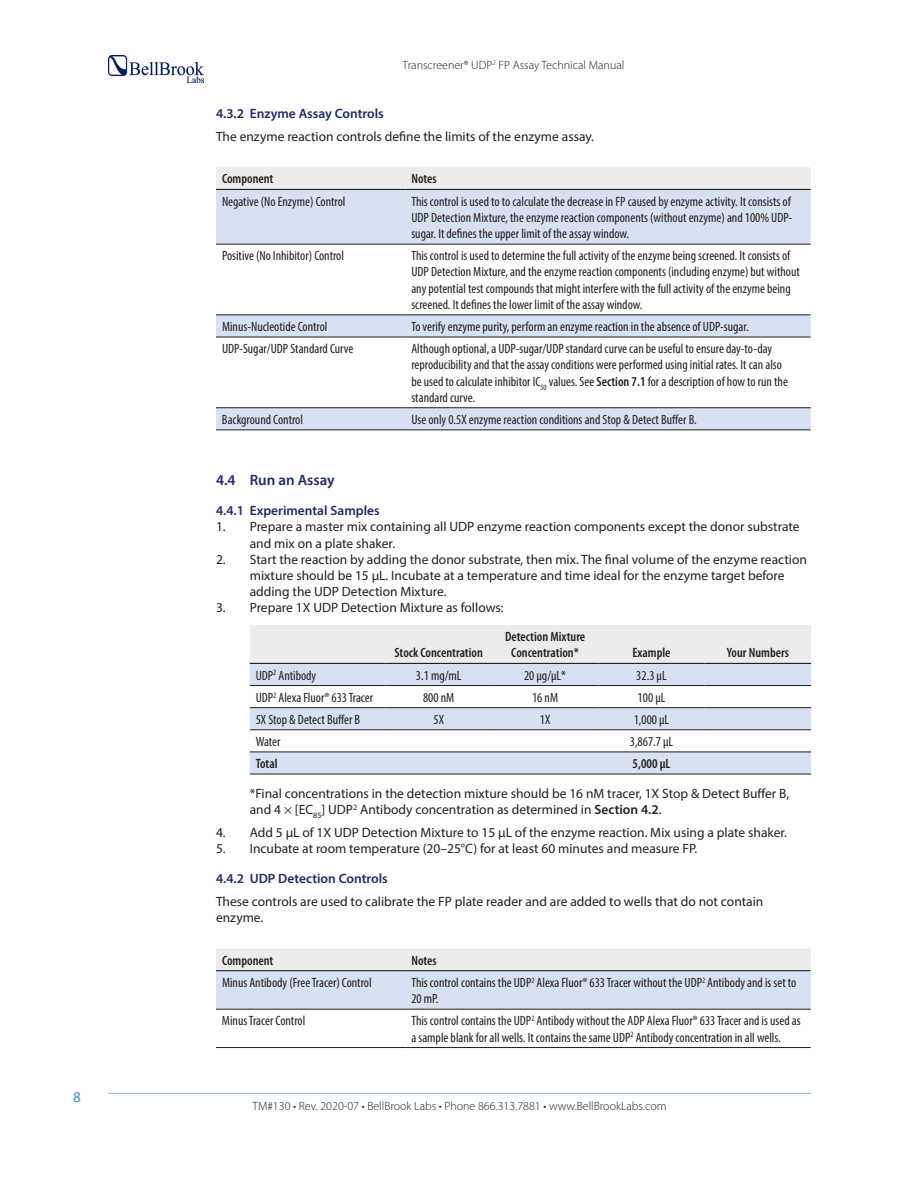
<style>
.page{position:relative;width:918px;height:1188px;background:#fff}
.page>*{position:absolute;margin:0;border:0;box-sizing:border-box;transform-origin:0 0}
.t1{font:600 15px "Myriad Pro";color:#222a64}
.t2{font:15px "Myriad Pro";color:#468ac9}
.t3{font:condensed 13.5px/16.2px "Myriad Pro";color:#231f20}
.t4{font:13.5px/16.2px "Myriad Pro";color:#231f20}
.t5{font:600 condensed 13.5px/16.2px "Myriad Pro";color:#231f20;text-align:center}
.t6{font:600 13.5px "Myriad Pro";color:#222a64}
.t7{font:300 12px "Myriad Pro";color:#231f20}
.s1{font-weight:600}
.s2{font-stretch:condensed}
</style>
<div class="page">
<hr style="left:108px;top:1093px;width:703px;height:1px;background:#8bb6e1">
<img style="left:109px;top:56px;width:95px;height:26px">
<div style="left:216px;top:167px;width:595px;height:22px;background:#edecec"></div>
<svg style="left:216px;top:190px;width:595px;height:239px"></svg>
<hr style="left:216px;top:244px;width:189px;height:1px;background:#231f20">
<hr style="left:405px;top:244px;width:406px;height:1px;background:#231f20">
<hr style="left:216px;top:315px;width:189px;height:1px;background:#231f20">
<hr style="left:405px;top:315px;width:406px;height:1px;background:#231f20">
<hr style="left:216px;top:337px;width:189px;height:1px;background:#231f20">
<hr style="left:405px;top:337px;width:406px;height:1px;background:#231f20">
<hr style="left:216px;top:407px;width:189px;height:1px;background:#231f20">
<hr style="left:405px;top:407px;width:406px;height:1px;background:#231f20">
<hr style="left:216px;top:429px;width:189px;height:1px;background:#231f20">
<hr style="left:405px;top:429px;width:406px;height:1px;background:#231f20">
<hr style="left:216px;top:189px;width:189px;height:1px;background:#231f20">
<hr style="left:405px;top:189px;width:406px;height:1px;background:#231f20">
<div style="left:250px;top:625px;width:561px;height:38px;background:#edecec"></div>
<svg style="left:250px;top:664px;width:561px;height:110px;fill:#d6e1f2"></svg>
<hr style="left:250px;top:685px;width:136px;height:1px;background:#231f20">
<hr style="left:386px;top:685px;width:106px;height:1px;background:#231f20">
<hr style="left:492px;top:685px;width:106px;height:1px;background:#231f20">
<hr style="left:598px;top:685px;width:107px;height:1px;background:#231f20">
<hr style="left:705px;top:685px;width:106px;height:1px;background:#231f20">
<hr style="left:250px;top:707px;width:136px;height:1px;background:#231f20">
<hr style="left:386px;top:707px;width:106px;height:1px;background:#231f20">
<hr style="left:492px;top:707px;width:106px;height:1px;background:#231f20">
<hr style="left:598px;top:707px;width:107px;height:1px;background:#231f20">
<hr style="left:705px;top:707px;width:106px;height:1px;background:#231f20">
<hr style="left:250px;top:729px;width:136px;height:1px;background:#231f20">
<hr style="left:386px;top:729px;width:106px;height:1px;background:#231f20">
<hr style="left:492px;top:729px;width:106px;height:1px;background:#231f20">
<hr style="left:598px;top:729px;width:107px;height:1px;background:#231f20">
<hr style="left:705px;top:729px;width:106px;height:1px;background:#231f20">
<hr style="left:250px;top:752px;width:136px;height:1px;background:#231f20">
<hr style="left:386px;top:752px;width:106px;height:1px;background:#231f20">
<hr style="left:492px;top:752px;width:106px;height:1px;background:#231f20">
<hr style="left:598px;top:752px;width:107px;height:1px;background:#231f20">
<hr style="left:705px;top:752px;width:106px;height:1px;background:#231f20">
<hr style="left:250px;top:774px;width:136px;height:1px;background:#231f20">
<hr style="left:386px;top:774px;width:106px;height:1px;background:#231f20">
<hr style="left:492px;top:774px;width:106px;height:1px;background:#231f20">
<hr style="left:598px;top:774px;width:107px;height:1px;background:#231f20">
<hr style="left:705px;top:774px;width:106px;height:1px;background:#231f20">
<hr style="left:250px;top:663px;width:136px;height:1px;background:#231f20">
<hr style="left:386px;top:663px;width:106px;height:1px;background:#231f20">
<hr style="left:492px;top:663px;width:106px;height:1px;background:#231f20">
<hr style="left:598px;top:663px;width:107px;height:1px;background:#231f20">
<hr style="left:705px;top:663px;width:106px;height:1px;background:#231f20">
<svg style="left:216px;top:949px;width:595px;height:60px;background:#dce3ed"></svg>
<hr style="left:216px;top:1009px;width:189px;height:1px;background:#231f20">
<hr style="left:405px;top:1009px;width:406px;height:1px;background:#231f20">
<hr style="left:216px;top:1047px;width:189px;height:1px;background:#231f20">
<hr style="left:405px;top:1047px;width:406px;height:1px;background:#231f20">
<hr style="left:216px;top:970px;width:189px;height:1px;background:#231f20">
<hr style="left:405px;top:970px;width:406px;height:1px;background:#231f20">
<p class="t2" style="left:73px;top:1088px;width:9px">8</p>
<p class="t7" style="left:403px;top:58px;width:223px">Transcreener® UDP<sup>2</sup> FP Assay Technical Manual</p>
<p class="t6" style="left:216px;top:105px;width:169px">4.3.2 Enzyme Assay Controls</p>
<p class="t4" style="left:216px;top:128px;width:380px">The enzyme reaction controls define the limits of the enzyme assay.</p>
<p class="t5" style="left:222px;top:171px;width:53px">Component</p>
<p class="t5" style="left:411px;top:171px;width:27px">Notes</p>
<p class="t3" style="left:222px;top:193px;width:125px">Negative (No Enzyme) Control</p>
<p class="t3" style="left:411px;top:193px;width:382px;text-align:justify">This control is used to to calculate the decrease in FP caused by enzyme activity. It consists of UDP Detection Mixture, the enzyme reaction components (without enzyme) and 100% UDP&shy;sugar. It defines the upper limit of the assay window.</p>
<p class="t3" style="left:222px;top:248px;width:124px">Positive (No Inhibitor) Control</p>
<p class="t3" style="left:411px;top:248px;width:390px">This control is used to determine the full activity of the enzyme being screened. It consists of UDP Detection Mixture, and the enzyme reaction components (including enzyme) but without any potential test compounds that might interfere with the full activity of the enzyme being screened. It defines the lower limit of the assay window.</p>
<p class="t3" style="left:222px;top:318px;width:107px">Minus-Nucleotide Control</p>
<p class="t3" style="left:411px;top:318px;width:339px">To verify enzyme purity, perform an enzyme reaction in the absence of UDP-sugar.</p>
<p class="t3" style="left:222px;top:340px;width:133px">UDP-Sugar/UDP Standard Curve</p>
<p class="t3" style="left:411px;top:340px;width:378px">Although optional, a UDP-sugar/UDP standard curve can be useful to ensure day-to-day reproducibility and that the assay conditions were performed using initial rates. It can also be used to calculate inhibitor IC<sub>50</sub> values. See <span class="s1">Section 7.1</span> for a description of how to run the standard curve.</p>
<p class="t3" style="left:222px;top:411px;width:83px">Background Control</p>
<p class="t3" style="left:411px;top:411px;width:287px">Use only 0.5X enzyme reaction conditions and Stop &amp; Detect Buffer B.</p>
<p class="t1" style="left:216px;top:471px;width:120px">4.4 Run an Assay</p>
<p class="t6" style="left:216px;top:502px;width:165px">4.4.1 Experimental Samples</p>
<p class="t4" style="left:250px;top:518px;width:551px;text-indent:-34px">1. Prepare a master mix containing all UDP enzyme reaction components except the donor substrate and mix on a plate shaker.</p>
<p class="t4" style="left:250px;top:551px;width:559px;text-indent:-34px">2. Start the reaction by adding the donor substrate, then mix. The final volume of the enzyme reaction mixture should be 15 µL. Incubate at a temperature and time ideal for the enzyme target before adding the UDP Detection Mixture.</p>
<p class="t4" style="left:216px;top:599px;width:289px">3. Prepare 1X UDP Detection Mixture as follows:</p>
<p class="t5" style="left:394px;top:645px;width:90px">Stock Concentration</p>
<p class="t5" style="left:505px;top:629px;width:82px">Detection Mixture<br>Concentration*</p>
<p class="t5" style="left:632px;top:645px;width:40px">Example</p>
<p class="t5" style="left:727px;top:645px;width:64px">Your Numbers</p>
<p class="t3" style="left:256px;top:667px;width:62px">UDP<sup>2</sup> Antibody</p>
<p class="t3" style="left:416px;top:667px;width:47px">3.1 mg/mL</p>
<p class="t3" style="left:524px;top:667px;width:44px">20 µg/µL*</p>
<p class="t3" style="left:636px;top:667px;width:32px">32.3 µL</p>
<p class="t3" style="left:256px;top:689px;width:119px">UDP<sup>2</sup> Alexa Fluor® 633 Tracer</p>
<p class="t3" style="left:423px;top:689px;width:33px">800 nM</p>
<p class="t3" style="left:532px;top:689px;width:28px">16 nM</p>
<p class="t3" style="left:638px;top:689px;width:29px">100 µL</p>
<p class="t3" style="left:256px;top:711px;width:106px">5X Stop &amp; Detect Buffer B</p>
<p class="t3" style="left:434px;top:711px;width:12px">5X</p>
<p class="t3" style="left:540px;top:711px;width:12px">1X</p>
<p class="t3" style="left:634px;top:711px;width:37px">1,000 µL</p>
<p class="t3" style="left:256px;top:733px;width:26px">Water</p>
<p class="t3" style="left:630px;top:733px;width:45px">3,867.7 µL</p>
<p class="t5" style="left:256px;top:756px;width:23px">Total</p>
<p class="t5" style="left:633px;top:756px;width:39px">5,000 µL</p>
<p class="t4" style="left:250px;top:785px;width:541px">*Final concentrations in the detection mixture should be 16 nM tracer, 1X Stop &amp; Detect Buffer B, and 4 <span class="s2">×</span> [EC<sub>85</sub>] UDP<sup>2</sup> Antibody concentration as determined in <span class="s1">Section 4.2</span>.</p>
<p class="t4" style="left:216px;top:824px;width:573px">4. Add 5 µL of 1X UDP Detection Mixture to 15 µL of the enzyme reaction. Mix using a plate shaker.</p>
<p class="t4" style="left:216px;top:841px;width:483px">5. Incubate at room temperature (20–25°C) for at least 60 minutes and measure FP.</p>
<p class="t6" style="left:216px;top:870px;width:173px">4.4.2 UDP Detection Controls</p>
<p class="t4" style="left:216px;top:893px;width:549px">These controls are used to calibrate the FP plate reader and are added to wells that do not contain enzyme.</p>
<p class="t5" style="left:222px;top:952px;width:53px">Component</p>
<p class="t5" style="left:411px;top:952px;width:27px">Notes</p>
<p class="t3" style="left:222px;top:974px;width:151px">Minus Antibody (Free Tracer) Control</p>
<p class="t3" style="left:411px;top:974px;width:387px">This control contains the UDP<sup>2</sup> Alexa Fluor® 633 Tracer without the UDP<sup>2</sup> Antibody and is set to<br>20 mP.</p>
<p class="t3" style="left:222px;top:1013px;width:85px">Minus Tracer Control</p>
<p class="t3" style="left:411px;top:1013px;width:391px">This control contains the UDP<sup>2</sup> Antibody without the ADP Alexa Fluor® 633 Tracer and is used as a sample blank for all wells. It contains the same UDP<sup>2</sup> Antibody concentration in all wells.</p>
<p class="t7" style="left:252px;top:1099px;width:416px">TM#130 • Rev. 2020-07 • BellBrook Labs • Phone 866.313.7881 • www.BellBrookLabs.com</p>
</div>
